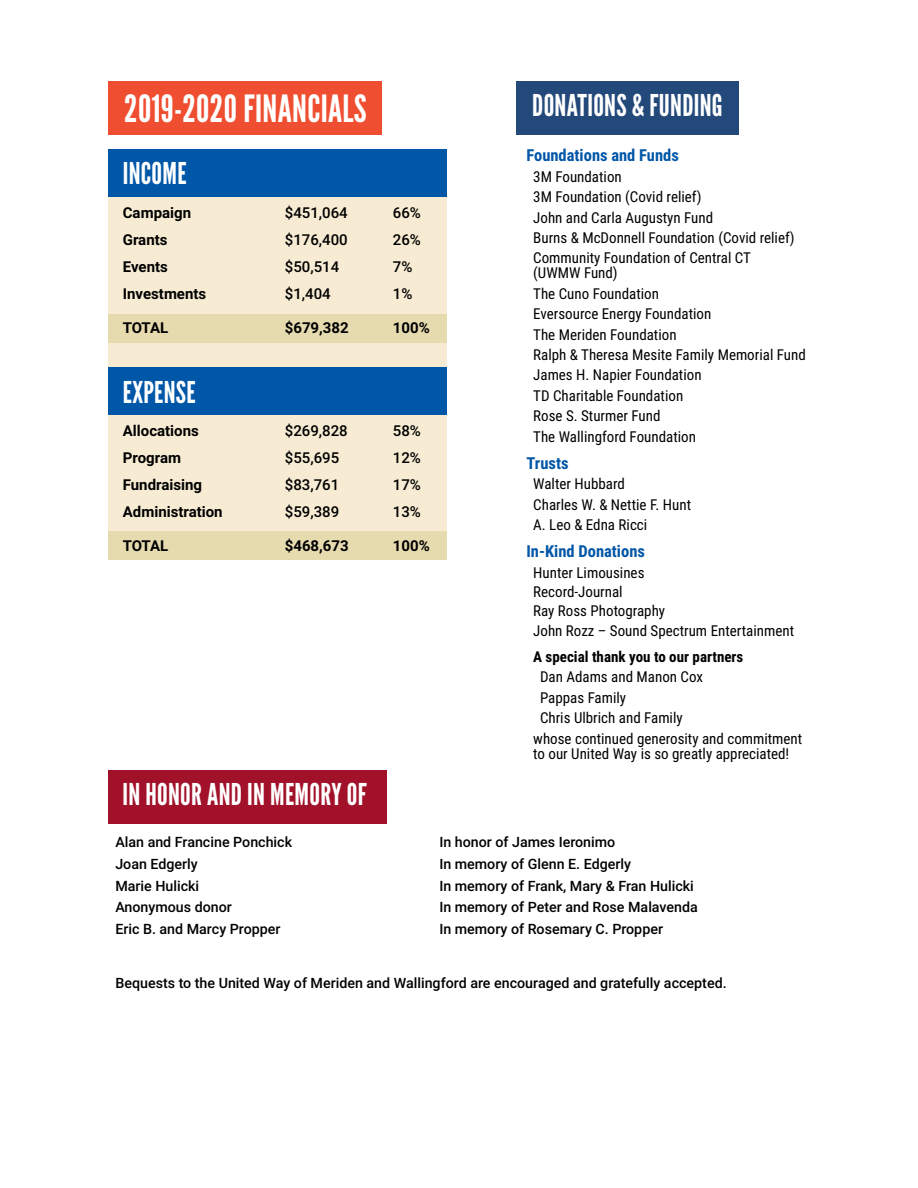
<style>
.page{position:relative;width:918px;height:1188px;background:#fff}
.page>*{position:absolute;margin:0;border:0;box-sizing:border-box;transform-origin:0 0}
.t1{font:37.5px "League Gothic";letter-spacing:.01em;color:#fff}
.t2{font:30px "League Gothic";letter-spacing:.01em;color:#fff}
.t3{font:700 16.5px "Roboto Condensed";color:#0056a7}
.t4{font:15px/20.4px "Roboto Condensed";color:#000}
.t5{font:700 15px "Roboto";color:#000}
.t6{font:500 15px "Roboto";color:#000}
.t7{font:700 15px "Roboto Condensed";color:#000}
.t8{font:500 14.25px "Roboto";color:#000}
</style>
<div class="page">
<div style="left:516px;top:81px;width:223px;height:54px;background:#23487a"></div>
<div style="left:108px;top:149px;width:339px;height:411px;background:#f7ecd3"></div>
<div style="left:108px;top:149px;width:339px;height:48px;background:#0056a7"></div>
<div style="left:108px;top:314px;width:339px;height:29px;background:#e6daaf"></div>
<div style="left:108px;top:532px;width:339px;height:28px;background:#e6daaf"></div>
<div style="left:108px;top:367px;width:339px;height:48px;background:#0056a7"></div>
<div style="left:108px;top:81px;width:274px;height:54px;background:#f04e31"></div>
<div style="left:108px;top:770px;width:279px;height:54px;background:#a2112a"></div>
<h1 class="t1" style="left:124px;top:86px;width:244px">2019-2020 FINANCIALS</h1>
<h2 class="t2" style="left:123px;top:156px;width:65px">INCOME</h2>
<p class="t5" style="left:123px;top:202px;width:70px">Campaign</p>
<p class="t6" style="left:285px;top:202px;width:64px">$451,064</p>
<p class="t6" style="left:393px;top:202px;width:30px">66%</p>
<p class="t5" style="left:123px;top:229px;width:46px">Grants</p>
<p class="t6" style="left:285px;top:229px;width:64px">$176,400</p>
<p class="t6" style="left:393px;top:229px;width:30px">26%</p>
<p class="t5" style="left:123px;top:256px;width:47px">Events</p>
<p class="t6" style="left:285px;top:256px;width:56px">$50,514</p>
<p class="t6" style="left:393px;top:256px;width:21px">7%</p>
<p class="t5" style="left:123px;top:283px;width:85px">Investments</p>
<p class="t6" style="left:285px;top:283px;width:47px">$1,404</p>
<p class="t6" style="left:393px;top:283px;width:21px">1%</p>
<p class="t5" style="left:123px;top:317px;width:47px">TOTAL</p>
<p class="t5" style="left:285px;top:317px;width:65px">$679,382</p>
<p class="t5" style="left:393px;top:317px;width:38px">100%</p>
<h2 class="t2" style="left:123px;top:374px;width:74px">EXPENSE</h2>
<p class="t5" style="left:123px;top:421px;width:78px">Allocations</p>
<p class="t6" style="left:285px;top:421px;width:64px">$269,828</p>
<p class="t6" style="left:393px;top:421px;width:30px">58%</p>
<p class="t5" style="left:123px;top:448px;width:60px">Program</p>
<p class="t6" style="left:285px;top:448px;width:56px">$55,695</p>
<p class="t6" style="left:393px;top:448px;width:30px">12%</p>
<p class="t5" style="left:123px;top:475px;width:81px">Fundraising</p>
<p class="t6" style="left:285px;top:475px;width:56px">$83,761</p>
<p class="t6" style="left:393px;top:475px;width:30px">17%</p>
<p class="t5" style="left:123px;top:502px;width:101px">Administration</p>
<p class="t6" style="left:285px;top:502px;width:56px">$59,389</p>
<p class="t6" style="left:393px;top:502px;width:30px">13%</p>
<p class="t5" style="left:123px;top:535px;width:47px">TOTAL</p>
<p class="t5" style="left:285px;top:535px;width:65px">$468,673</p>
<p class="t5" style="left:393px;top:535px;width:38px">100%</p>
<h2 class="t2" style="left:532px;top:87px;width:192px">DONATIONS &amp; FUNDING</h2>
<p class="t3" style="left:527px;top:144px;width:154px">Foundations and Funds</p>
<p class="t4" style="left:533px;top:166px;width:263px">3M Foundation<br>3M Foundation (Covid relief)<br>John and Carla Augustyn Fund<br>Burns &amp; McDonnell Foundation (Covid relief)<br>Community Foundation of Central CT</p>
<p class="t4" style="left:533px;top:262px;width:274px">(UWMW Fund)<br>The Cuno Foundation<br>Eversource Energy Foundation<br>The Meriden Foundation<br>Ralph &amp; Theresa Mesite Family Memorial Fund<br>James H. Napier Foundation<br>TD Charitable Foundation<br>Rose S. Sturmer Fund<br>The Wallingford Foundation</p>
<p class="t3" style="left:527px;top:451px;width:44px">Trusts</p>
<p class="t4" style="left:533px;top:473px;width:159px">Walter Hubbard<br>Charles W. &amp; Nettie F. Hunt<br>A. Leo &amp; Edna Ricci</p>
<p class="t3" style="left:527px;top:540px;width:120px">In-Kind Donations</p>
<p class="t4" style="left:533px;top:562px;width:262px;line-height:19.4px">Hunter Limousines<br>Record-Journal<br>Ray Ross Photography<br>John Rozz – Sound Spectrum Entertainment</p>
<p class="t7" style="left:533px;top:646px;width:212px">A special thank you to our partners</p>
<p class="t4" style="left:540px;top:666px;width:165px">Dan Adams and Manon Cox</p>
<p class="t4" style="left:540px;top:687px;width:88px">Pappas Family</p>
<p class="t4" style="left:540px;top:707px;width:144px">Chris Ulbrich and Family</p>
<p class="t4" style="left:533px;top:728px;width:271px">whose continued generosity and commitment</p>
<p class="t4" style="left:533px;top:743px;width:258px">to our United Way is so greatly appreciated!</p>
<h2 class="t2" style="left:122px;top:777px;width:246px">IN HONOR AND IN MEMORY OF</h2>
<p class="t8" style="left:115px;top:832px;width:178px">Alan and Francine Ponchick</p>
<p class="t8" style="left:439px;top:832px;width:177px">In honor of James Ieronimo</p>
<p class="t8" style="left:115px;top:854px;width:84px">Joan Edgerly</p>
<p class="t8" style="left:439px;top:854px;width:193px">In memory of Glenn E. Edgerly</p>
<p class="t8" style="left:115px;top:876px;width:85px">Marie Hulicki</p>
<p class="t8" style="left:439px;top:876px;width:256px">In memory of Frank, Mary &amp; Fran Hulicki</p>
<p class="t8" style="left:115px;top:897px;width:118px">Anonymous donor</p>
<p class="t8" style="left:439px;top:897px;width:260px">In memory of Peter and Rose Malavenda</p>
<p class="t8" style="left:115px;top:919px;width:167px">Eric B. and Marcy Propper</p>
<p class="t8" style="left:439px;top:919px;width:225px">In memory of Rosemary C. Propper</p>
<p class="t8" style="left:115px;top:973px;width:613px">Bequests to the United Way of Meriden and Wallingford are encouraged and gratefully accepted.</p>
</div>
